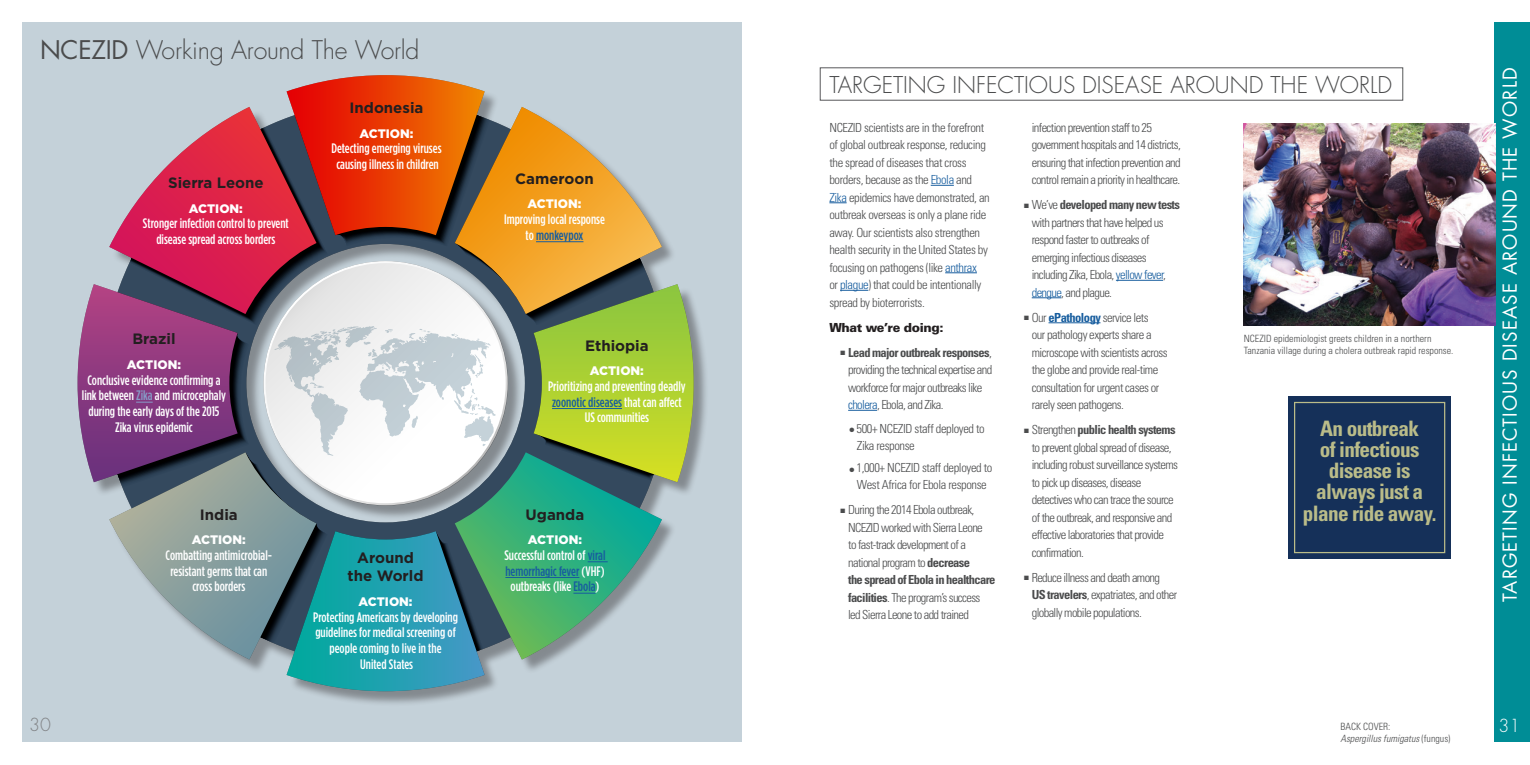
<style>
.page{position:relative;width:1530px;height:765px;background:#fff}
.page>*{position:absolute;margin:0;border:0;box-sizing:border-box;transform-origin:0 0}
.t1{font:300 25px "Futura Std";letter-spacing:-.01em;color:#4b4c4d}
.t2{font:300 22.5px "Futura Std";color:#4b4c4d}
.t3{font:700 condensed 21.25px/21.2px "Univers LT Std";letter-spacing:-.03em;color:#babc89;text-align:center}
.t4{font:18.75px "Futura Std";letter-spacing:.06em;color:#fff}
.t5{font:300 17.5px "Futura Std";color:#fff}
.t6{font:300 17.5px "Futura Std";color:#808285}
.t7{font:700 15px "Gotham";color:#231f20}
.t8{font:500 condensed 13.75px/15.8px "Gotham HTF";color:#fff;text-align:center}
.t9{font:500 condensed 13.75px "Gotham HTF";color:#175d9e}
.t10{font:300 condensed 12.5px/17.5px "Univers LT Std";letter-spacing:-.05em;color:#4b4c4d}
.t11{font:300 condensed 12.5px/17.5px "Univers LT Std";letter-spacing:-.03em;color:#4b4c4d}
.t12{font:700 condensed 12.5px "Univers LT Std";letter-spacing:-.05em;color:#4b4c4d}
.t13{font:900 12.5px "Univers LT Std";letter-spacing:-.03em;color:#231f20}
.t14{font:900 12.38px "Gotham";color:#fff}
.t15{font:300 condensed 10px "Univers LT Std";color:#4b4c4d}
.t16{font:italic 300 condensed 10px "Univers LT Std";color:#4b4c4d}
.s1{font-weight:400}
.s2{color:#879bc7}
.s3{color:#fff}
.s4{color:#175d9e}
.s5{font-weight:300}
.s6{font-weight:700}
.s7{font-weight:700;color:#175d9e}
.s8{font-style:normal}
</style>
<div class="page">
<div style="left:1495px;top:22px;width:35px;height:720px;background:#008d96"></div>
<svg style="left:931px;top:185px;width:23px;height:1px"></svg>
<svg style="left:829px;top:202px;width:18px;height:1px"></svg>
<hr style="left:945px;top:272px;width:32px;height:1px;background:#175d9e">
<svg style="left:840px;top:290px;width:28px;height:1px"></svg>
<svg style="left:848px;top:410px;width:29px;height:1px"></svg>
<div style="left:820px;top:68px;width:583px;height:33px;border:1px solid #57585a"></div>
<hr style="left:1116px;top:280px;width:47px;height:1px;background:#175d9e">
<svg style="left:1032px;top:297px;width:29px;height:1px"></svg>
<hr style="left:1049px;top:322px;width:51px;height:1px;background:#175d9e">
<img style="left:1244px;top:124px;width:251px;height:202px">
<div style="left:1288px;top:396px;width:163px;height:163px;background:#153059"></div>
<div style="left:1294px;top:402px;width:151px;height:151px;border:1px solid #babc89"></div>
<div style="left:22px;top:22px;width:720px;height:720px;background:#c4d1d9"></div>
<div style="left:80px;top:77px;width:629px;height:630px;background:#231f20;opacity:.4"></div>
<svg style="left:78px;top:75px;width:616px;height:616px"></svg>
<p class="t1" style="left:40px;top:35px;width:381px"><span class="s1">NCEZID</span> Working Around The World</p>
<p class="t7" style="left:168px;top:173px;width:97px">Sierra Leone</p>
<p class="t14" style="left:189px;top:200px;width:56px">ACTION:</p>
<p class="t8" style="left:143px;top:215px;width:147px">Stronger infection control to prevent disease spread across borders</p>
<p class="t7" style="left:350px;top:98px;width:75px">Indonesia</p>
<p class="t14" style="left:359px;top:125px;width:56px">ACTION:</p>
<p class="t8" style="left:331px;top:140px;width:112px">Detecting emerging viruses</p>
<p class="t8" style="left:336px;top:156px;width:104px">causing illness in children</p>
<p class="t7" style="left:132px;top:329px;width:45px">Brazil</p>
<p class="t14" style="left:127px;top:356px;width:56px">ACTION:</p>
<p class="t8" style="left:82px;top:372px;width:146px">Conclusive evidence confirming a link between <span class="s2">Zika</span> and microcephaly during the early days of the 2015</p>
<p class="t8" style="left:115px;top:419px;width:79px">Zika virus epidemic</p>
<p class="t7" style="left:200px;top:504px;width:39px">India</p>
<p class="t14" style="left:192px;top:531px;width:56px">ACTION:</p>
<p class="t8" style="left:166px;top:547px;width:108px">Combatting antimicrobial&shy;resistant germs that can</p>
<p class="t8" style="left:192px;top:578px;width:54px">cross borders</p>
<p class="t7" style="left:357px;top:548px;width:58px">Around</p>
<p class="t7" style="left:348px;top:566px;width:78px">the World</p>
<p class="t14" style="left:359px;top:593px;width:56px">ACTION:</p>
<p class="t8" style="left:313px;top:609px;width:146px">Protecting Americans by developing guidelines for medical screening of people coming to live in the</p>
<p class="t8" style="left:360px;top:656px;width:55px">United States</p>
<p class="t7" style="left:515px;top:169px;width:80px">Cameroon</p>
<p class="t14" style="left:527px;top:196px;width:56px">ACTION:</p>
<p class="t8" style="left:504px;top:211px;width:102px">Improving local response</p>
<p class="t9" style="left:526px;top:228px;width:59px"><span class="s3">to</span> monkeypox</p>
<p class="t7" style="left:585px;top:335px;width:65px">Ethiopia</p>
<p class="t14" style="left:590px;top:362px;width:56px">ACTION:</p>
<p class="t8" style="left:548px;top:378px;width:139px;text-align:left">Prioritizing and preventing deadly <span class="s4">zoonotic diseases</span> that can affect</p>
<p class="t8" style="left:585px;top:409px;width:66px">US communities</p>
<p class="t7" style="left:526px;top:504px;width:60px">Uganda</p>
<p class="t14" style="left:528px;top:531px;width:56px">ACTION:</p>
<p class="t8" style="left:504px;top:547px;width:103px">Successful control of <span class="s4">viral hemorrhagic fever</span> (VHF) outbreaks (like <span class="s4">Ebola</span>)</p>
<h3 class="t2" style="left:829px;top:71px;width:564px">TARGETING INFECTIOUS DISEASE AROUND THE WORLD</h3>
<p class="t11" style="left:829px;top:118px;width:162px">NCEZID scientists are in the forefront of global outbreak response, reducing the spread of diseases that cross borders, because as the <span class="s4">Ebola</span> and <span class="s4">Zika</span> epidemics have demonstrated, an outbreak overseas is only a plane ride away. Our scientists also strengthen health security in the United States by focusing on pathogens (like <span class="s4">anthrax<br></span>or <span class="s4">plague</span>) that could be intentionally spread by bioterrorists.</p>
<p class="t13" style="left:829px;top:319px;width:116px">What we’re doing:</p>
<p class="t12" style="left:841px;top:344px;width:153px">■ Lead major outbreak responses<span class="s5">,</span></p>
<p class="t10" style="left:848px;top:361px;width:146px">providing the technical expertise and</p>
<p class="t10" style="left:848px;top:378px;width:136px">workforce for major outbreaks like</p>
<p class="t10" style="left:848px;top:396px;width:97px"><span class="s4">cholera</span>, Ebola, and Zika.</p>
<p class="t11" style="left:849px;top:420px;width:137px">● 500+ NCEZID staff deployed to</p>
<p class="t11" style="left:857px;top:437px;width:59px">Zika response</p>
<p class="t11" style="left:849px;top:458px;width:145px">● 1,000+ NCEZID staff deployed to</p>
<p class="t11" style="left:857px;top:476px;width:131px">West Africa for Ebola response</p>
<p class="t10" style="left:848px;top:501px;width:149px;text-indent:-8px">■ During the 2014 Ebola outbreak,<br>NCEZID worked with Sierra Leone<br>to fast-track development of a national program to <span class="s6">decrease<br>the spread of Ebola in healthcare facilities</span>. The program’s success led Sierra Leone to add trained</p>
<p class="t10" style="left:1032px;top:118px;width:151px">infection prevention staff to 25 government hospitals and 14 districts, ensuring that infection prevention and control remain a priority in healthcare.</p>
<p class="t12" style="left:1024px;top:197px;width:157px">■ <span class="s5">We’ve</span> developed many new tests</p>
<p class="t10" style="left:1032px;top:213px;width:133px">with partners that have helped us</p>
<p class="t10" style="left:1032px;top:231px;width:119px">respond faster to outbreaks of</p>
<p class="t10" style="left:1032px;top:248px;width:116px">emerging infectious diseases</p>
<p class="t10" style="left:1032px;top:266px;width:136px">including Zika, Ebola, <span class="s4">yellow fever</span>,</p>
<p class="t10" style="left:1032px;top:283px;width:82px"><span class="s4">dengue</span>, and plague.</p>
<p class="t10" style="left:1024px;top:308px;width:126px">■ Our <span class="s7">ePathology</span> service lets</p>
<p class="t10" style="left:1032px;top:326px;width:121px">our pathology experts share a</p>
<p class="t10" style="left:1032px;top:343px;width:138px">microscope with scientists across</p>
<p class="t10" style="left:1032px;top:361px;width:128px">the globe and provide real-time</p>
<p class="t10" style="left:1032px;top:378px;width:129px">consultation for urgent cases or</p>
<p class="t10" style="left:1032px;top:396px;width:94px">rarely seen pathogens.</p>
<p class="t12" style="left:1024px;top:422px;width:153px">■ <span class="s5">Strengthen</span> public health systems</p>
<p class="t10" style="left:1032px;top:438px;width:141px">to prevent global spread of disease,</p>
<p class="t10" style="left:1032px;top:456px;width:148px">including robust surveillance systems</p>
<p class="t10" style="left:1032px;top:473px;width:111px">to pick up diseases, disease</p>
<p class="t10" style="left:1032px;top:491px;width:143px">detectives who can trace the source of the outbreak, and responsive and</p>
<p class="t10" style="left:1032px;top:526px;width:134px">effective laboratories that provide</p>
<p class="t10" style="left:1032px;top:543px;width:54px">confirmation.</p>
<p class="t10" style="left:1024px;top:568px;width:137px">■ Reduce illness and death among</p>
<p class="t10" style="left:1032px;top:586px;width:147px"><span class="s6">US travelers</span>, expatriates, and other</p>
<p class="t10" style="left:1032px;top:603px;width:112px">globally mobile populations.</p>
<p class="t15" style="left:1244px;top:332px;width:189px">NCEZID epidemiologist greets children in a northern</p>
<p class="t15" style="left:1244px;top:344px;width:211px">Tanzania village during a cholera outbreak rapid response.</p>
<p class="t3" style="left:1303px;top:417px;width:135px">An outbreak<br>of infectious disease is always just a plane ride away.</p>
<p class="t6" style="left:29px;top:714px;width:23px">30</p>
<p class="t15" style="left:1341px;top:720px;width:51px">BACK COVER:</p>
<p class="t16" style="left:1341px;top:732px;width:111px">Aspergillus fumigatus <span class="s8">(fungus)</span></p>
<p class="t4" style="left:1498px;top:602px;width:536px;rotate:-90deg">TARGETING INFECTIOUS DISEASE AROUND THE WORLD</p>
<p class="t5" style="left:1499px;top:715px;width:23px">31</p>
</div>
